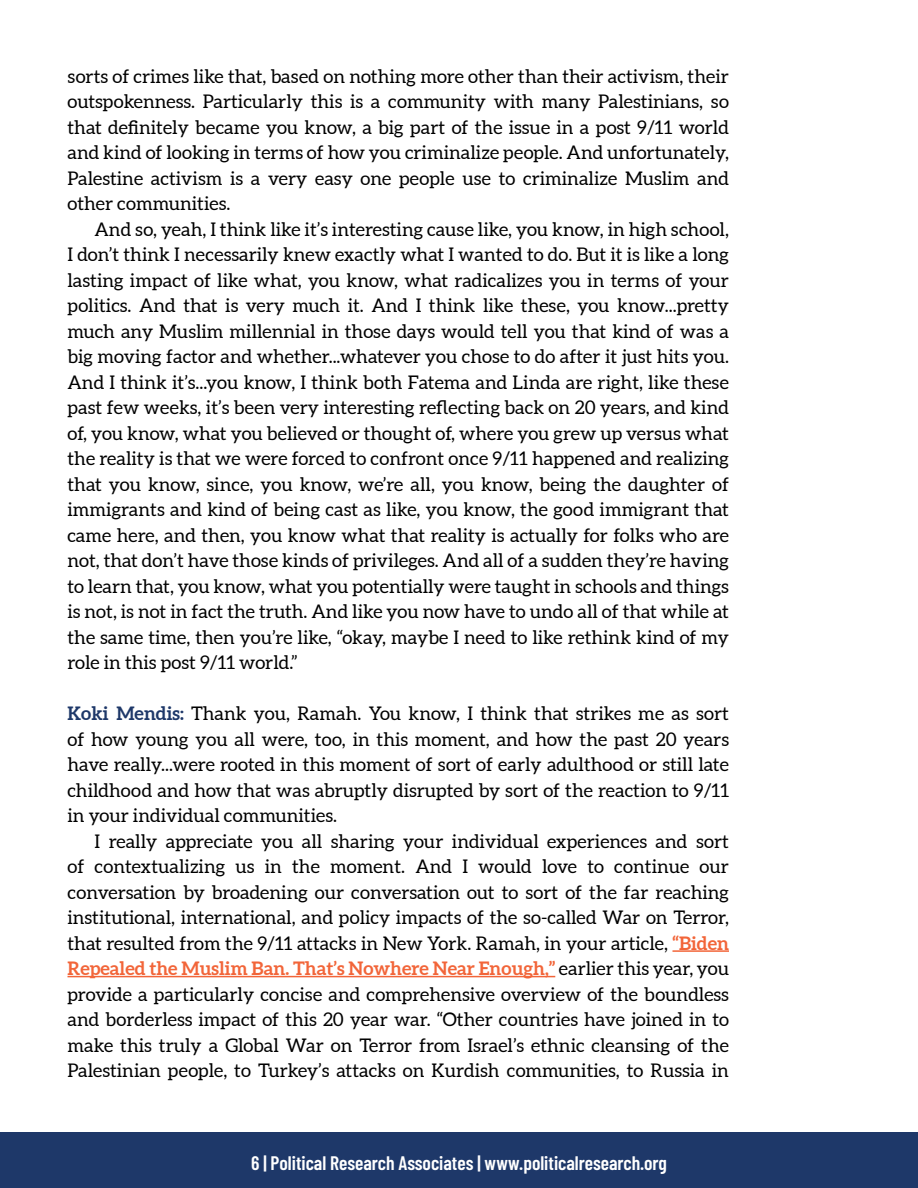
<style>
.page{position:relative;width:918px;height:1188px;background:#fff}
.page>*{position:absolute;margin:0;border:0;box-sizing:border-box;transform-origin:0 0}
.t1{font:600 19.5px "Barlow Condensed";color:#fff}
.Body{font:18.75px/25.5px "Aleo";color:#000;text-align:justify}
.FP{font:18.75px/25.5px "Aleo";color:#000;text-align:justify}
.s1{font-weight:700;color:#1e3869}
.s2{font-weight:700;color:#f26539}
</style>
<div class="page">
<div style="left:0;top:1133px;width:918px;height:55px;background:#1e3869"></div>
<hr style="left:672px;top:950px;width:57px;height:2px;background:#f26539">
<hr style="left:68px;top:976px;width:487px;height:1px;background:#f26539">
<p class="Body" style="left:68px;top:64px;width:663px">sorts of crimes like that, based on nothing more other than their activism, their outspokenness. Particularly this is a community with many Palestinians, so that definitely became you know, a big part of the issue in a post 9/11 world and kind of looking in terms of how you criminalize people. And unfortunately, Palestine activism is a very easy one people use to criminalize Muslim and other communities.</p>
<p class="Body" style="left:68px;top:217px;width:663px;text-indent:27px">And so, yeah, I think like it’s interesting cause like, you know, in high school, I don’t think I necessarily knew exactly what I wanted to do. But it is like a long lasting impact of like what, you know, what radicalizes you in terms of your politics. And that is very much it. And I think like these, you know...pretty much any Muslim millennial in those days would tell you that kind of was a big moving factor and whether...whatever you chose to do after it just hits you.<br>And I think it’s...you know, I think both Fatema and Linda are right, like these past few weeks, it’s been very interesting reflecting back on 20 years, and kind of, you know, what you believed or thought of, where you grew up versus what the reality is that we were forced to confront once 9/11 happened and realizing that you know, since, you know, we’re all, you know, being the daughter of immigrants and kind of being cast as like, you know, the good immigrant that came here, and then, you know what that reality is actually for folks who are not, that don’t have those kinds of privileges. And all of a sudden they’re having to learn that, you know, what you potentially were taught in schools and things is not, is not in fact the truth. And like you now have to undo all of that while at the same time, then you’re like, “okay, maybe I need to like rethink kind of my role in this post 9/11 world.”</p>
<p class="FP" style="left:68px;top:702px;width:663px"><span class="s1">Koki Mendis:</span> Thank you, Ramah. You know, I think that strikes me as sort of how young you all were, too, in this moment, and how the past 20 years have really...were rooted in this moment of sort of early adulthood or still late childhood and how that was abruptly disrupted by sort of the reaction to 9/11 in your individual communities.</p>
<p class="Body" style="left:68px;top:829px;width:663px;text-indent:27px">I really appreciate you all sharing your individual experiences and sort of contextualizing us in the moment. And I would love to continue our conversation by broadening our conversation out to sort of the far reaching institutional, international, and policy impacts of the so-called War on Terror, that resulted from the 9/11 attacks in New York. Ramah, in your article, <span class="s2">“Biden Repealed the Muslim Ban. That’s Nowhere Near Enough,”</span> earlier this year, you provide a particularly concise and comprehensive overview of the boundless and borderless impact of this 20 year war. “Other countries have joined in to make this truly a Global War on Terror from Israel’s ethnic cleansing of the Palestinian people, to Turkey’s attacks on Kurdish communities, to Russia in</p>
<p class="t1" style="left:251px;top:1149px;width:417px">6 | Political Research Associates | www.politicalresearch.org</p>
</div>
